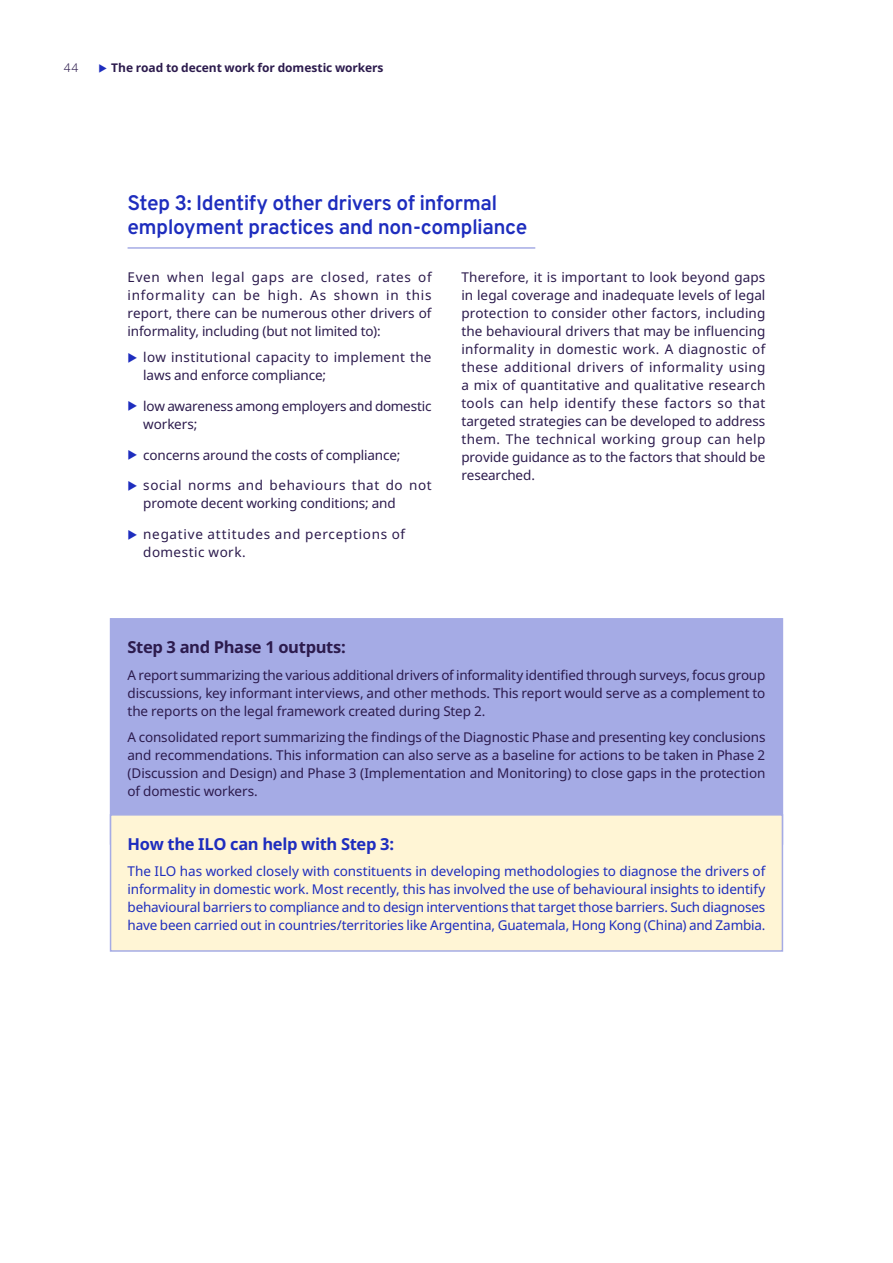
<style>
.page{position:relative;width:893px;height:1263px;background:#fff}
.page>*{position:absolute;margin:0;border:0;box-sizing:border-box;transform-origin:0 0}
.t1{font:600 21px/24px "Overpass";letter-spacing:-.025em;color:#1e2dbe}
.t2{font:700 16.5px "Noto Sans";letter-spacing:-.02em;color:#1e2dbe}
.t3{font:700 16.5px "Noto Sans";letter-spacing:-.02em;color:#2c1b4d}
.t4{font:13.5px/18px "Noto Sans";letter-spacing:-.01em;color:#2c1b4d;text-align:justify}
.t5{font:13.5px/18px "Noto Sans";letter-spacing:-.015em;color:#1e2dbe;text-align:justify}
.t6{font:13.5px/18px "Noto Sans";letter-spacing:.02em;color:#2c1b4d}
.t7{font:13.5px/18px "Noto Sans";letter-spacing:.05em;color:#2c1b4d}
.t8{font:700 12px "Noto Sans";letter-spacing:-.005em;color:#2c1b4d}
.t9{font:300 12px "Noto Sans";color:#2c1b4d}
</style>
<div class="page">
<hr style="left:128px;top:247px;width:407px;height:2px;background:#a5abe5">
<div style="left:110px;top:618px;width:673px;height:227px;background:#a5abe5"></div>
<div style="left:110px;top:814px;width:673px;height:138px;background:#fff5d5;border:2px solid #a5abe5"></div>
<p class="t9" style="left:64px;top:60px;width:16px">44</p>
<p class="t8" style="left:111px;top:60px;width:274px">The road to decent work for domestic workers</p>
<h1 class="t1" style="left:128px;top:190px;width:401px">Step 3: Identify other drivers of informal employment practices and non-compliance</h1>
<p class="t4" style="left:128px;top:268px;width:306px">Even when legal gaps are closed, rates of informality can be high. As shown in this report, there can be numerous other drivers of informality, including (but not limited to):</p>
<p class="t6" style="left:143px;top:349px;width:290px">low institutional capacity to implement the laws and enforce compliance;</p>
<p class="t4" style="left:143px;top:397px;width:290px">low awareness among employers and domestic workers;</p>
<p class="t4" style="left:143px;top:446px;width:259px">concerns around the costs of compliance;</p>
<p class="t4" style="left:143px;top:477px;width:290px">social norms and behaviours that do not promote decent working conditions; and</p>
<p class="t7" style="left:143px;top:526px;width:263px">negative attitudes and perceptions of domestic work.</p>
<p class="t4" style="left:461px;top:268px;width:306px">Therefore, it is important to look beyond gaps in legal coverage and inadequate levels of legal protection to consider other factors, including the behavioural drivers that may be influencing informality in domestic work. A diagnostic of these additional drivers of informality using a mix of quantitative and qualitative research tools can help identify these factors so that targeted strategies can be developed to address them. The technical working group can help provide guidance as to the factors that should be researched.</p>
<p class="t3" style="left:128px;top:636px;width:220px">Step 3 and Phase 1 outputs:</p>
<p class="t4" style="left:128px;top:666px;width:639px">A report summarizing the various additional drivers of informality identified through surveys, focus group discussions, key informant interviews, and other methods. This report would serve as a complement to the reports on the legal framework created during Step 2.</p>
<p class="t4" style="left:128px;top:729px;width:639px">A consolidated report summarizing the findings of the Diagnostic Phase and presenting key conclusions and recommendations. This information can also serve as a baseline for actions to be taken in Phase 2 (Discussion and Design) and Phase 3 (Implementation and Monitoring) to close gaps in the protection of domestic workers.</p>
<p class="t2" style="left:128px;top:832px;width:268px">How the ILO can help with Step 3:</p>
<p class="t5" style="left:128px;top:862px;width:639px">The ILO has worked closely with constituents in developing methodologies to diagnose the drivers of informality in domestic work. Most recently, this has involved the use of behavioural insights to identify behavioural barriers to compliance and to design interventions that target those barriers. Such diagnoses have been carried out in countries/territories like Argentina, Guatemala, Hong Kong (China) and Zambia.</p>
</div>
